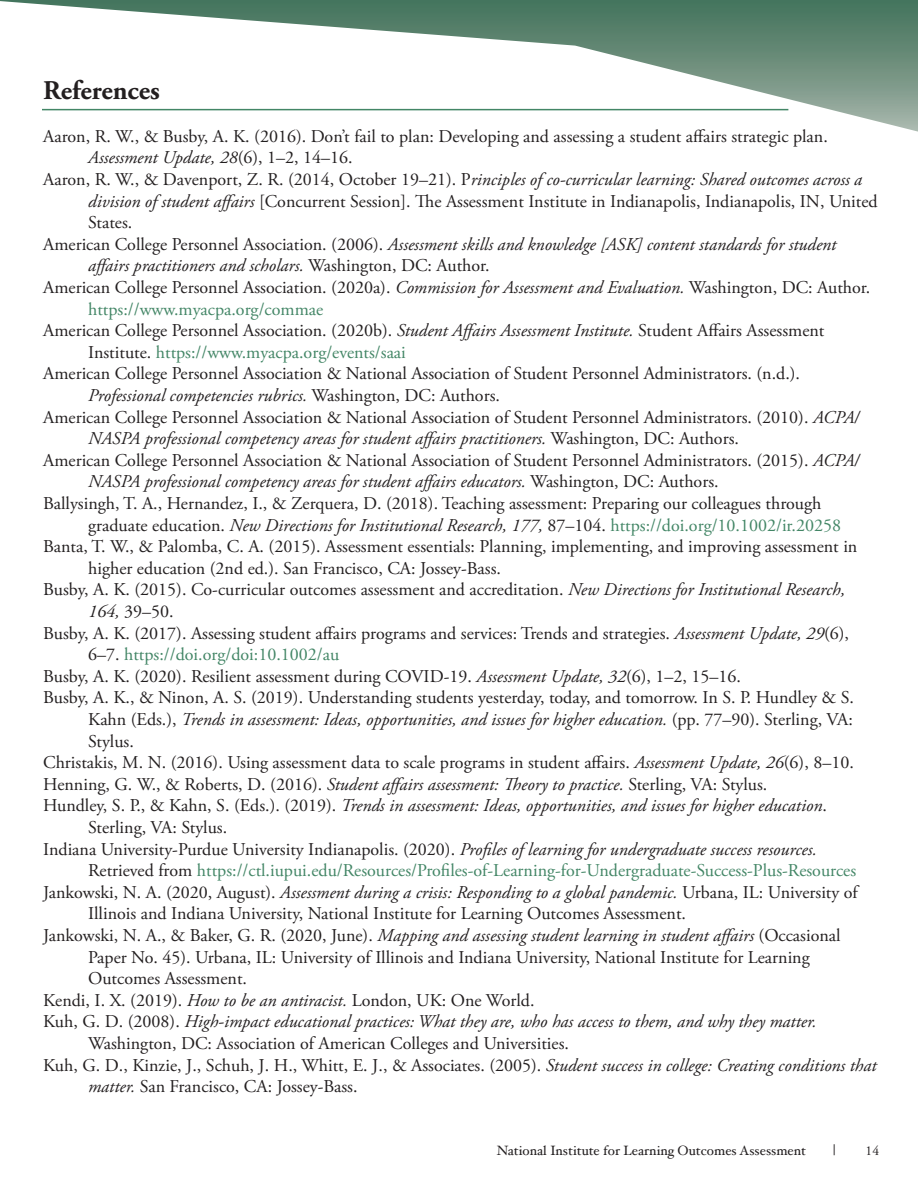
<style>
.page{position:relative;width:918px;height:1188px;background:#fff}
.page>*{position:absolute;margin:0;border:0;box-sizing:border-box;transform-origin:0 0}
.t1{font:700 27px "Adobe Garamond Pro";color:#231f20}
.t2{font:18px "Adobe Garamond Pro";color:#231f20}
.t3{font:italic 18px "Adobe Garamond Pro";color:#231f20}
.t4{font:18px "Adobe Garamond Pro";color:#438666}
.t5{font:15px "Hoefler Text";color:#231f20}
.t6{font:13.5px "Hoefler Text";color:#231f20}
.t7{font:13.5px "Adobe Garamond Pro";color:#231f20}
.s1{font-style:normal}
.s2{font-style:italic}
.s3{color:#231f20}
.s4{font-style:normal;color:#438666}
</style>
<div class="page">
<svg style="left:0;top:0;width:918px;height:132px"></svg>
<hr style="left:42px;top:109px;width:746px;height:1px;background:#438666">
<h1 class="t1" style="left:43px;top:74px;width:118px">References</h1>
<p class="t2" style="left:43px;top:125px;width:786px">Aaron, R. W., &amp; Busby, A. K. (2016). Don’t fail to plan: Developing and assessing a student affairs strategic plan.</p>
<p class="t3" style="left:88px;top:147px;width:266px">Assessment Update, 28<span class="s1">(6), 1–2, 14–16.</span></p>
<p class="t3" style="left:43px;top:169px;width:821px"><span class="s1">Aaron, R. W., &amp; Davenport, Z. R. (2014, October 19–21). P</span>rinciples of co-curricular learning: Shared outcomes across a</p>
<p class="t2" style="left:88px;top:190px;width:791px"><span class="s2">division of student affairs</span> [Concurrent Session]. The Assessment Institute in Indianapolis, Indianapolis, IN, United</p>
<p class="t2" style="left:88px;top:212px;width:46px">States.</p>
<p class="t3" style="left:43px;top:233px;width:795px"><span class="s1">American College Personnel Association. (2006).</span> Assessment skills and knowledge [ASK] content standards for student</p>
<p class="t3" style="left:88px;top:255px;width:403px">affairs practitioners and scholars. <span class="s1">Washington, DC: Author.</span></p>
<p class="t2" style="left:43px;top:277px;width:829px">American College Personnel Association. (2020a). <span class="s2">Commission for Assessment and Evaluation.</span> Washington, DC: Author.</p>
<p class="t4" style="left:88px;top:298px;width:237px">https://www.myacpa.org/commae</p>
<p class="t2" style="left:43px;top:320px;width:783px">American College Personnel Association. (2020b). <span class="s2">Student Affairs Assessment Institute.</span> Student Affairs Assessment</p>
<p class="t4" style="left:88px;top:341px;width:319px"><span class="s3">Institute.</span> https://www.myacpa.org/events/saai</p>
<p class="t2" style="left:43px;top:363px;width:758px">American College Personnel Association &amp; National Association of Student Personnel Administrators. (n.d.).</p>
<p class="t3" style="left:88px;top:385px;width:413px">Professional competencies rubrics. <span class="s1">Washington, DC: Authors.</span></p>
<p class="t2" style="left:43px;top:406px;width:817px">American College Personnel Association &amp; National Association of Student Personnel Administrators. (2010). <span class="s2">ACPA/</span></p>
<p class="t3" style="left:88px;top:428px;width:652px">NASPA professional competency areas for student affairs practitioners. <span class="s1">Washington, DC: Authors.</span></p>
<p class="t2" style="left:43px;top:449px;width:817px">American College Personnel Association &amp; National Association of Student Personnel Administrators. (2015). <span class="s2">ACPA/</span></p>
<p class="t3" style="left:88px;top:471px;width:632px">NASPA professional competency areas for student affairs educators. <span class="s1">Washington, DC: Authors.</span></p>
<p class="t2" style="left:43px;top:493px;width:780px">Ballysingh, T. A., Hernandez, I., &amp; Zerquera, D. (2018). Teaching assessment: Preparing our colleagues through</p>
<p class="t3" style="left:88px;top:514px;width:754px"><span class="s1">graduate education.</span> New Directions for Institutional Research, 177, <span class="s1">87–104.</span> <span class="s4">https://doi.org/10.1002/ir.20258</span></p>
<p class="t2" style="left:43px;top:536px;width:816px">Banta, T. W., &amp; Palomba, C. A. (2015). Assessment essentials: Planning, implementing, and improving assessment in</p>
<p class="t2" style="left:88px;top:557px;width:414px">higher education (2nd ed.). San Francisco, CA: Jossey-Bass.</p>
<p class="t2" style="left:43px;top:579px;width:804px">Busby, A. K. (2015). Co-curricular outcomes assessment and accreditation. <span class="s2">New Directions for Institutional Research,</span></p>
<p class="t2" style="left:88px;top:601px;width:87px"><span class="s2">164,</span> 39–50.</p>
<p class="t2" style="left:43px;top:622px;width:807px">Busby, A. K. (2017). Assessing student affairs programs and services: Trends and strategies. <span class="s2">Assessment Update, 29</span>(6),</p>
<p class="t4" style="left:88px;top:644px;width:253px"><span class="s3">6–7.</span> https://doi.org/doi:10.1002/au</p>
<p class="t2" style="left:43px;top:665px;width:699px">Busby, A. K. (2020). Resilient assessment during COVID-19. <span class="s2">Assessment Update, 32</span>(6), 1–2, 15–16.</p>
<p class="t2" style="left:43px;top:687px;width:812px">Busby, A. K., &amp; Ninon, A. S. (2019). Understanding students yesterday, today, and tomorrow. In S. P. Hundley &amp; S.</p>
<p class="t3" style="left:88px;top:709px;width:766px"><span class="s1">Kahn (Eds.),</span> Trends in assessment: Ideas, opportunities, and issues for higher education. <span class="s1">(pp. 77–90). Sterling, VA:</span></p>
<p class="t2" style="left:88px;top:730px;width:47px">Stylus.</p>
<p class="t2" style="left:43px;top:752px;width:812px">Christakis, M. N. (2016). Using assessment data to scale programs in student affairs. <span class="s2">Assessment Update, 26</span>(6), 8–10.</p>
<p class="t2" style="left:43px;top:773px;width:726px">Henning, G. W., &amp; Roberts, D. (2016). <span class="s2">Student affairs assessment: Theory to practice.</span> Sterling, VA: Stylus.</p>
<p class="t3" style="left:43px;top:795px;width:785px"><span class="s1">Hundley, S. P., &amp; Kahn, S. (Eds.). (2019).</span> Trends in assessment: Ideas, opportunities, and issues for higher education<span class="s1">.</span></p>
<p class="t2" style="left:88px;top:817px;width:141px">Sterling, VA: Stylus.</p>
<p class="t2" style="left:43px;top:838px;width:775px">Indiana University-Purdue University Indianapolis. (2020). <span class="s2">Profiles of learning for undergraduate success resources.</span></p>
<p class="t4" style="left:88px;top:860px;width:770px"><span class="s3">Retrieved from</span> https://ctl.iupui.edu/Resources/Profiles-of-Learning-for-Undergraduate-Success-Plus-Resources</p>
<p class="t3" style="left:43px;top:881px;width:816px"><span class="s1">Jankowski, N. A. (2020, August).</span> Assessment during a crisis: Responding to a global pandemic. <span class="s1">Urbana, IL: University of</span></p>
<p class="t2" style="left:88px;top:903px;width:599px">Illinois and Indiana University, National Institute for Learning Outcomes Assessment.</p>
<p class="t3" style="left:43px;top:925px;width:799px"><span class="s1">Jankowski, N. A., &amp; Baker, G. R. (2020, June).</span> Mapping and assessing student learning in student affairs <span class="s1">(Occasional</span></p>
<p class="t2" style="left:88px;top:946px;width:723px">Paper No. 45). Urbana, IL: University of Illinois and Indiana University, National Institute for Learning</p>
<p class="t2" style="left:88px;top:968px;width:160px">Outcomes Assessment.</p>
<p class="t2" style="left:43px;top:989px;width:493px">Kendi, I. X. (2019). <span class="s2">How to be an antiracist.</span> London, UK: One World.</p>
<p class="t3" style="left:43px;top:1011px;width:775px"><span class="s1">Kuh, G. D. (2008).</span> High-impact educational practices: What they are, who has access to them, and why they matter.</p>
<p class="t2" style="left:88px;top:1033px;width:482px">Washington, DC: Association of American Colleges and Universities.</p>
<p class="t2" style="left:43px;top:1054px;width:835px">Kuh, G. D., Kinzie, J., Schuh, J. H., Whitt, E. J., &amp; Associates. (2005). <span class="s2">Student success in college: Creating conditions that</span></p>
<p class="t2" style="left:88px;top:1076px;width:271px"><span class="s2">matter.</span> San Francisco, CA: Jossey-Bass.</p>
<p class="t6" style="left:497px;top:1143px;width:311px">National Institute for Learning Outcomes Assessment</p>
<p class="t5" style="left:833px;top:1141px;width:4px">|</p>
<p class="t7" style="left:866px;top:1143px;width:15px">14</p>
</div>
